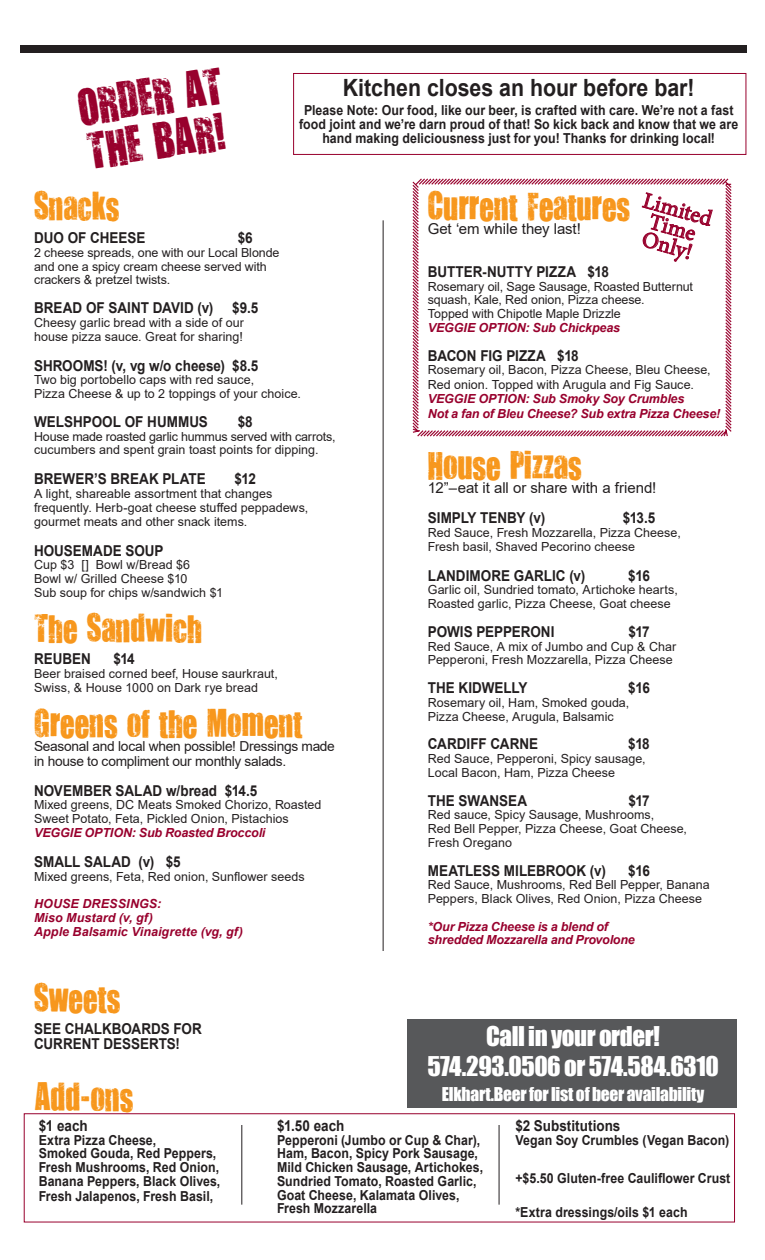
<style>
.page{position:relative;width:765px;height:1260px;background:#fff}
.page>*{position:absolute;margin:0;border:0;box-sizing:border-box;transform-origin:0 0}
.t1{font:42.5px/44.9px "You Are Loved";color:#98012d}
.t2{font:32.5px "You Are Loved";letter-spacing:-.005em;color:#f7971d}
.t3{font:25px "Impact";letter-spacing:-.02em;color:#fff}
.t4{font:700 23.75px "Arial";color:#231f20;scale:.9 1}
.t5{font:22.5px/18.8px "Minion Pro";color:#98012d;text-align:center}
.t6{font:17.5px "Impact";letter-spacing:-.015em;color:#fff}
.t7{font:700 15px/15px "Arial";color:#231f20;scale:.9 1}
.t8{font:15px "Arial";letter-spacing:-.005em;color:#231f20}
.t9{font:700 13.75px/13.8px "Arial";letter-spacing:.005em;color:#231f20;scale:.9 1}
.t10{font:13.75px/15px "Arial";letter-spacing:-.02em;color:#231f20}
.t11{font:12.5px/13.8px "Arial";color:#231f20}
.t12{font:italic 700 12.5px/13.8px "Arial";letter-spacing:-.01em;color:#98012d}
.t13{font:italic 700 12.5px "Arial";letter-spacing:.01em;color:#98012d}
</style>
<div class="page">
<div style="left:21px;top:45px;width:726px;height:8px;background:#231f20"></div>
<hr style="left:383px;top:220px;width:1px;height:731px;background:#231f20">
<hr style="left:241px;top:1125px;width:1px;height:80px;background:#231f20">
<hr style="left:499px;top:1125px;width:1px;height:80px;background:#231f20">
<div style="left:293px;top:73px;width:453px;height:82px;border:1px solid #98012d"></div>
<svg style="left:412px;top:178px;width:320px;height:259px"></svg>
<svg style="left:642px;top:192px;width:71px;height:86px"></svg>
<div style="left:407px;top:1019px;width:330px;height:88px;background:#57585a"></div>
<p class="t1" style="left:75px;top:83px;width:147px;rotate:-8deg">ORDER AT<br>THE BAR!</p>
<p class="t4" style="left:343px;top:71px;width:393px">Kitchen closes an hour before bar!</p>
<p class="t9" style="left:299px;top:104px;width:489px;text-align:center">Please Note: Our food, like our beer, is crafted with care. We’re not a fast food joint and we’re darn proud of that! So kick back and know that we are hand making deliciousness just for you! Thanks for drinking local!</p>
<p class="t2" style="left:34px;top:184px;width:87px">Snacks</p>
<p class="t7" style="left:34px;top:231px;width:125px">DUO OF CHEESE</p>
<p class="t7" style="left:238px;top:231px;width:18px">$6</p>
<p class="t11" style="left:34px;top:246px;width:247px">2 cheese spreads, one with our Local Blonde and one a spicy cream cheese served with crackers &amp; pretzel twists.</p>
<p class="t7" style="left:34px;top:301px;width:201px">BREAD OF SAINT DAVID (v)</p>
<p class="t7" style="left:232px;top:301px;width:30px">$9.5</p>
<p class="t11" style="left:34px;top:316px;width:211px">Cheesy garlic bread with a side of our house pizza sauce. Great for sharing!</p>
<p class="t7" style="left:34px;top:358px;width:251px">SHROOMS! (v, vg w/o cheese) $8.5</p>
<p class="t11" style="left:34px;top:373px;width:269px">Two big portobello caps with red sauce,<br>Pizza Cheese &amp; up to 2 toppings of your choice.</p>
<p class="t7" style="left:34px;top:414px;width:195px">WELSHPOOL OF HUMMUS</p>
<p class="t7" style="left:238px;top:414px;width:18px">$8</p>
<p class="t11" style="left:34px;top:429px;width:303px">House made roasted garlic hummus served with carrots, cucumbers and spent grain toast points for dipping.</p>
<p class="t7" style="left:34px;top:472px;width:192px">BREWER’S BREAK PLATE</p>
<p class="t7" style="left:235px;top:472px;width:25px">$12</p>
<p class="t11" style="left:34px;top:487px;width:276px">A light, shareable assortment that changes frequently. Herb-goat cheese stuffed peppadews, gourmet meats and other snack items.</p>
<p class="t7" style="left:34px;top:543px;width:145px">HOUSEMADE SOUP</p>
<p class="t11" style="left:34px;top:558px;width:191px">Cup $3 [] Bowl w/Bread $6<br>Bowl w/ Grilled Cheese $10<br>Sub soup for chips w/sandwich $1</p>
<p class="t2" style="left:34px;top:606px;width:169px">The Sandwich</p>
<p class="t7" style="left:34px;top:652px;width:65px">REUBEN</p>
<p class="t7" style="left:113px;top:652px;width:25px">$14</p>
<p class="t11" style="left:34px;top:667px;width:245px">Beer braised corned beef, House saurkraut,<br>Swiss, &amp; House 1000 on Dark rye bread</p>
<p class="t2" style="left:34px;top:701px;width:270px">Greens of the Moment</p>
<p class="t10" style="left:34px;top:738px;width:302px">Seasonal and local when possible! Dressings made in house to compliment our monthly salads.</p>
<p class="t7" style="left:34px;top:783px;width:250px">NOVEMBER SALAD w/bread $14.5</p>
<p class="t11" style="left:34px;top:798px;width:289px">Mixed greens, DC Meats Smoked Chorizo, Roasted<br>Sweet Potato, Feta, Pickled Onion, Pistachios</p>
<p class="t12" style="left:34px;top:826px;width:233px">VEGGIE OPTION: Sub Roasted Broccoli</p>
<p class="t7" style="left:34px;top:854px;width:164px">SMALL SALAD (v) $5</p>
<p class="t11" style="left:34px;top:869px;width:272px">Mixed greens, Feta, Red onion, Sunflower seeds</p>
<p class="t13" style="left:34px;top:895px;width:129px">HOUSE DRESSINGS:</p>
<p class="t12" style="left:34px;top:911px;width:120px">Miso Mustard (v, gf)</p>
<p class="t12" style="left:34px;top:925px;width:210px">Apple Balsamic Vinaigrette (vg, gf)</p>
<p class="t2" style="left:34px;top:976px;width:88px">Sweets</p>
<p class="t7" style="left:34px;top:1022px;width:188px">SEE CHALKBOARDS FOR<br>CURRENT DESSERTS!</p>
<p class="t2" style="left:35px;top:1075px;width:100px">Add-ons</p>
<p class="t2" style="left:428px;top:184px;width:204px">Current Features</p>
<p class="t8" style="left:428px;top:219px;width:155px">Get ‘em while they last!</p>
<p class="t7" style="left:428px;top:264px;width:203px">BUTTER-NUTTY PIZZA $18</p>
<p class="t11" style="left:428px;top:279px;width:267px">Rosemary oil, Sage Sausage, Roasted Butternut squash, Kale, Red onion, Pizza cheese.<br>Topped with Chipotle Maple Drizzle</p>
<p class="t12" style="left:428px;top:321px;width:194px">VEGGIE OPTION: Sub Chickpeas</p>
<p class="t7" style="left:428px;top:348px;width:169px">BACON FIG PIZZA $18</p>
<p class="t11" style="left:428px;top:362px;width:284px;line-height:15px">Rosemary oil, Bacon, Pizza Cheese, Bleu Cheese,<br>Red onion. Topped with Arugula and Fig Sauce.</p>
<p class="t12" style="left:428px;top:392px;width:258px">VEGGIE OPTION: Sub Smoky Soy Crumbles</p>
<p class="t12" style="left:428px;top:407px;width:294px">Not a fan of Bleu Cheese? Sub extra Pizza Cheese!</p>
<p class="t2" style="left:428px;top:443px;width:155px">House Pizzas</p>
<p class="t8" style="left:428px;top:478px;width:230px">12”–eat it all or share with a friend!</p>
<p class="t7" style="left:428px;top:511px;width:132px">SIMPLY TENBY (v)</p>
<p class="t7" style="left:623px;top:511px;width:38px">$13.5</p>
<p class="t11" style="left:428px;top:526px;width:254px">Red Sauce, Fresh Mozzarella, Pizza Cheese,<br>Fresh basil, Shaved Pecorino cheese</p>
<p class="t7" style="left:428px;top:568px;width:176px">LANDIMORE GARLIC (v)</p>
<p class="t7" style="left:628px;top:568px;width:25px">$16</p>
<p class="t11" style="left:428px;top:583px;width:252px">Garlic oil, Sundried tomato, Artichoke hearts,<br>Roasted garlic, Pizza Cheese, Goat cheese</p>
<p class="t7" style="left:428px;top:624px;width:142px">POWIS PEPPERONI</p>
<p class="t7" style="left:628px;top:624px;width:25px">$17</p>
<p class="t11" style="left:428px;top:639px;width:250px">Red Sauce, A mix of Jumbo and Cup &amp; Char<br>Pepperoni, Fresh Mozzarella, Pizza Cheese</p>
<p class="t7" style="left:428px;top:681px;width:112px">THE KIDWELLY</p>
<p class="t7" style="left:628px;top:681px;width:25px">$16</p>
<p class="t11" style="left:428px;top:696px;width:203px">Rosemary oil, Ham, Smoked gouda,<br>Pizza Cheese, Arugula, Balsamic</p>
<p class="t7" style="left:428px;top:737px;width:124px">CARDIFF CARNE</p>
<p class="t7" style="left:628px;top:737px;width:25px">$18</p>
<p class="t11" style="left:428px;top:752px;width:219px">Red Sauce, Pepperoni, Spicy sausage,<br>Local Bacon, Ham, Pizza Cheese</p>
<p class="t7" style="left:428px;top:793px;width:112px">THE SWANSEA</p>
<p class="t7" style="left:628px;top:793px;width:25px">$17</p>
<p class="t11" style="left:428px;top:808px;width:261px">Red sauce, Spicy Sausage, Mushrooms,<br>Red Bell Pepper, Pizza Cheese, Goat Cheese,<br>Fresh Oregano</p>
<p class="t7" style="left:428px;top:863px;width:199px">MEATLESS MILEBROOK (v)</p>
<p class="t7" style="left:628px;top:863px;width:25px">$16</p>
<p class="t11" style="left:428px;top:878px;width:283px">Red Sauce, Mushrooms, Red Bell Pepper, Banana<br>Peppers, Black Olives, Red Onion, Pizza Cheese</p>
<p class="t12" style="left:428px;top:920px;width:208px">*Our Pizza Cheese is a blend of shredded Mozzarella and Provolone</p>
<p class="t5" style="left:646px;top:191px;width:72px;rotate:16deg">Limited<br>Time</p>
<p class="t5" style="left:645px;top:230px;width:53px;rotate:16deg">Only!</p>
<p class="t3" style="left:486px;top:1017px;width:175px">Call in your order!</p>
<p class="t3" style="left:427px;top:1047px;width:293px">574.293.0506 or 574.584.6310</p>
<p class="t6" style="left:442px;top:1080px;width:264px">Elkhart.Beer for list of beer availability</p>
<p class="t7" style="left:39px;top:1118px;width:56px">$1 each</p>
<p class="t9" style="left:39px;top:1133px;width:203px">Extra Pizza Cheese,<br>Smoked Gouda, Red Peppers,<br>Fresh Mushrooms, Red Onion,<br>Banana Peppers, Black Olives,</p>
<p class="t9" style="left:39px;top:1189px;width:195px">Fresh Jalapenos, Fresh Basil,</p>
<p class="t7" style="left:277px;top:1118px;width:76px">$1.50 each</p>
<p class="t9" style="left:277px;top:1133px;width:230px">Pepperoni (Jumbo or Cup &amp; Char),<br>Ham, Bacon, Spicy Pork Sausage,<br>Mild Chicken Sausage, Artichokes,<br>Sundried Tomato, Roasted Garlic,<br>Goat Cheese, Kalamata Olives,<br>Fresh Mozzarella</p>
<p class="t7" style="left:515px;top:1118px;width:118px">$2 Substitutions</p>
<p class="t9" style="left:515px;top:1133px;width:239px">Vegan Soy Crumbles (Vegan Bacon)</p>
<p class="t9" style="left:515px;top:1172px;width:240px">+$5.50 Gluten-free Cauliflower Crust</p>
<p class="t9" style="left:515px;top:1205px;width:193px">*Extra dressings/oils $1 each</p>
</div>
